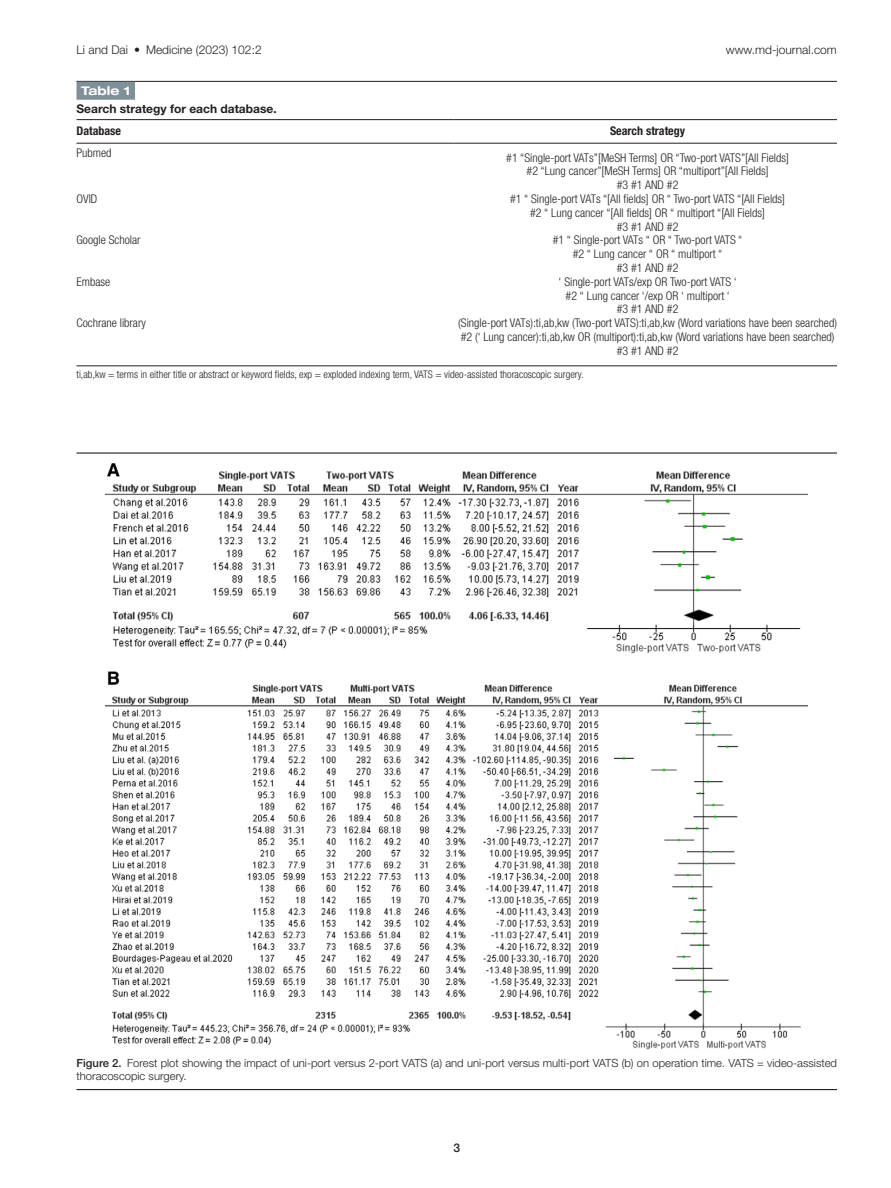
<style>
.page{position:relative;width:891px;height:1188px;background:#fff}
.page>*{position:absolute;margin:0;border:0;box-sizing:border-box;transform-origin:0 0}
.t1{font:300 condensed 12px/13.8px "Helvetica Neue LT Std";color:#231f20;text-align:center}
.t2{font:300 12px "Helvetica Neue LT Std";color:#231f20}
.t3{font:700 12px "Helvetica Neue LT Std";color:#231f20}
.t4{font:700 condensed 12px "Helvetica Neue LT Std";color:#231f20}
.t5{font:700 expanded 12px "Helvetica Neue LT Std";color:#fff}
.t6{font:500 12px "Helvetica Neue LT Std";color:#231f20}
.t7{font:300 11.25px/13.5px "Helvetica Neue LT Std";color:#231f20}
.t8{font:300 condensed 10.5px "Helvetica Neue LT Std";color:#231f20}
.s1{font-weight:500}
</style>
<div class="page">
<hr style="left:76px;top:81px;width:761px;height:1px;background:#231f20">
<div style="left:76px;top:82px;width:59px;height:18px;background:#7f9098"></div>
<hr style="left:76px;top:119px;width:378px;height:1px;background:#231f20">
<hr style="left:76px;top:143px;width:378px;height:1px;background:#231f20">
<hr style="left:454px;top:119px;width:383px;height:1px;background:#231f20">
<hr style="left:454px;top:143px;width:383px;height:1px;background:#231f20">
<hr style="left:76px;top:365px;width:378px;height:1px;background:#231f20">
<hr style="left:454px;top:365px;width:383px;height:1px;background:#231f20">
<img style="left:106px;top:464px;width:702px;height:585px">
<hr style="left:76px;top:452px;width:761px;height:2px;background:#231f20">
<hr style="left:76px;top:1089px;width:761px;height:1px;background:#231f20">
<p class="t2" style="left:76px;top:42px;width:187px">Li and Dai • Medicine (2023) 102:2</p>
<p class="t2" style="left:726px;top:42px;width:113px">www.md-journal.com</p>
<p class="t5" style="left:81px;top:83px;width:51px">Table 1</p>
<p class="t3" style="left:76px;top:102px;width:202px">Search strategy for each database.</p>
<p class="t4" style="left:76px;top:124px;width:46px">Database</p>
<p class="t4" style="left:610px;top:124px;width:77px">Search strategy</p>
<p class="t1" style="left:76px;top:146px;width:37px">Pubmed</p>
<p class="t1" style="left:506px;top:150px;width:284px">#1 “Single-port VATs”[MeSH Terms] OR “Two-port VATS”[All Fields] #2 “Lung cancer”[MeSH Terms] OR “multiport”[All Fields]<br>#3 #1 AND #2</p>
<p class="t1" style="left:76px;top:192px;width:22px">OVID</p>
<p class="t1" style="left:510px;top:192px;width:277px">#1 “ Single-port VATs “[All fields] OR “ Two-port VATS “[All Fields] #2 “ Lung cancer “[All fields] OR “ multiport “[All Fields]<br>#3 #1 AND #2</p>
<p class="t1" style="left:77px;top:233px;width:65px">Google Scholar</p>
<p class="t1" style="left:553px;top:233px;width:191px">#1 “ Single-port VATs “ OR “ Two-port VATS “ #2 “ Lung cancer “ OR “ multiport “<br>#3 #1 AND #2</p>
<p class="t1" style="left:77px;top:275px;width:35px">Embase</p>
<p class="t1" style="left:559px;top:275px;width:180px">‘ Single-port VATs/exp OR Two-port VATS ‘ #2 ‘‘ Lung cancer ‘/exp OR ‘ multiport ‘ #3 #1 AND #2</p>
<p class="t1" style="left:77px;top:316px;width:71px">Cochrane library</p>
<p class="t1" style="left:458px;top:316px;width:380px">(Single-port VATs):ti,ab,kw (Two-port VATS):ti,ab,kw (Word variations have been searched) #2 (‘ Lung cancer):ti,ab,kw OR (multiport):ti,ab,kw (Word variations have been searched) #3 #1 AND #2</p>
<p class="t8" style="left:76px;top:368px;width:509px">ti,ab,kw = terms in either title or abstract or keyword fields, exp = exploded indexing term, VATS = video-assisted thoracoscopic surgery.</p>
<p class="t7" style="left:76px;top:1056px;width:762px"><span class="s1">Figure 2.</span> Forest plot showing the impact of uni-port versus 2-port VATS (a) and uni-port versus multi-port VATS (b) on operation time. VATS = video-assisted thoracoscopic surgery.</p>
<p class="t6" style="left:453px;top:1140px;width:8px">3</p>
</div>
